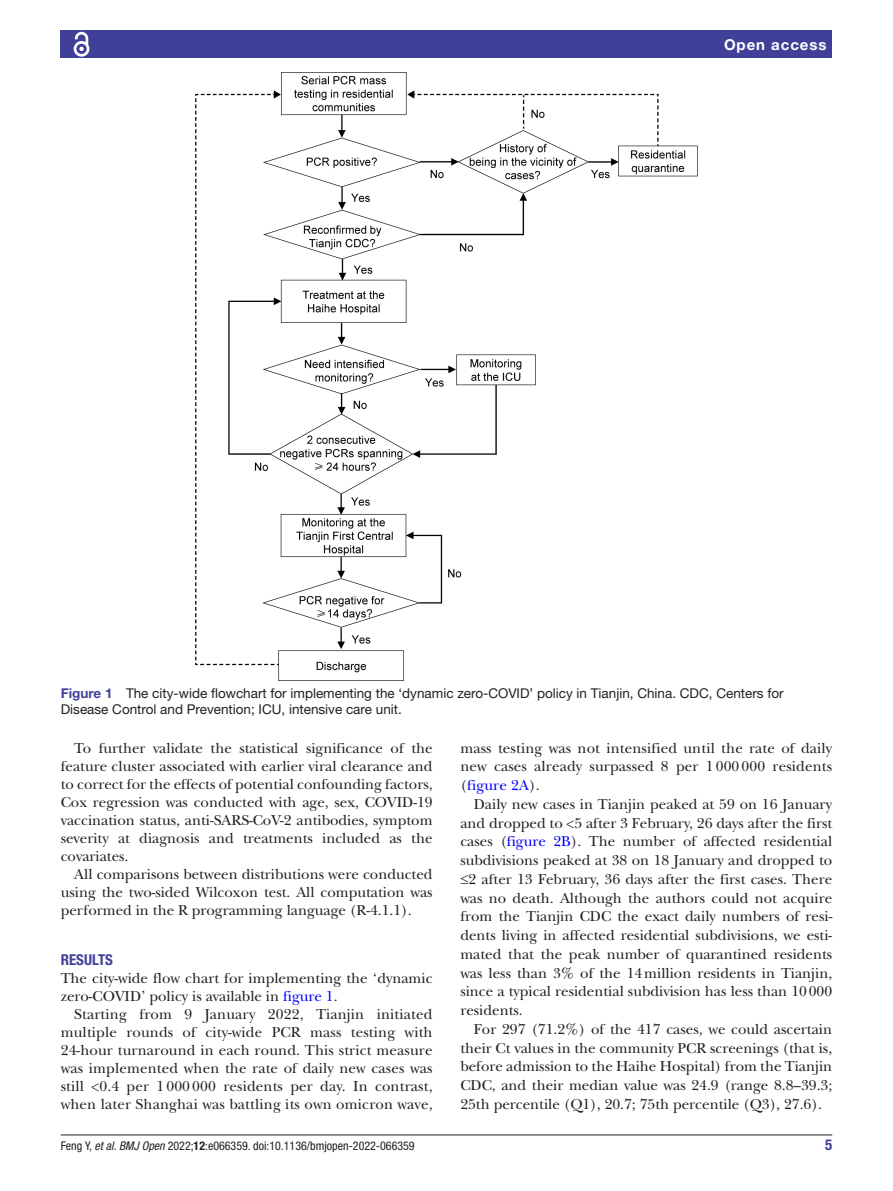
<style>
.page{position:relative;width:893px;height:1191px;background:#fff}
.page>*{position:absolute;margin:0;border:0;box-sizing:border-box;transform-origin:0 0}
.t1{font:15px/18.8px "New Baskerville";color:#231f20;text-align:justify}
.t2{font:700 15px "Helvetica Neue LT Std";letter-spacing:.065em;color:#fff}
.t3{font:700 condensed 15px "Helvetica Neue LT Std";color:#414099}
.t4{font:13.5px/16.2px "Helvetica Neue LT Std";color:#231f20}
.t5{font:condensed 12px "Helvetica Neue LT Std";color:#231f20}
.s1{font-weight:700;color:#414099}
.s2{color:#00f}
.s3{font-style:italic}
.s4{font-weight:700}
</style>
<div class="page">
<hr style="left:61px;top:1134px;width:771px;height:1px;background:#231f20">
<div style="left:61px;top:31px;width:771px;height:27px;background:#414099"></div>
<svg style="left:73px;top:31px;width:17px;height:26px"></svg>
<img style="left:196px;top:73px;width:501px;height:607px">
<p class="t2" style="left:724px;top:35px;width:104px">Open access</p>
<p class="t4" style="left:61px;top:685px;width:724px"><span class="s1">Figure 1</span> The city-wide flowchart for implementing the ‘dynamic zero-COVID’ policy in Tianjin, China. CDC, Centers for<br>Disease Control and Prevention; ICU, intensive care unit.</p>
<p class="t1" style="left:61px;top:739px;width:373px;line-height:18px;text-indent:14px">To further validate the statistical significance of the feature cluster associated with earlier viral clearance and to correct for the effects of potential confounding factors, Cox regression was conducted with age, sex, COVID-19 vaccination status, anti-SARS-CoV-2 antibodies, symptom severity at diagnosis and treatments included as the covariates.</p>
<p class="t1" style="left:61px;top:865px;width:373px;line-height:18px;text-indent:14px">All comparisons between distributions were conducted using the two-sided Wilcoxon test. All computation was performed in the R programming language (R-4.1.1).</p>
<p class="t3" style="left:61px;top:951px;width:54px">RESULTS</p>
<p class="t1" style="left:61px;top:969px;width:373px;line-height:18px">The city-wide flow chart for implementing the ‘dynamic zero-COVID’ policy is available in <span class="s2">figure 1</span>.</p>
<p class="t1" style="left:61px;top:1005px;width:373px;line-height:18px;text-indent:14px">Starting from 9 January 2022, Tianjin initiated multiple rounds of city-wide PCR mass testing with 24-hour turnaround in each round. This strict measure was implemented when the rate of daily new cases was still &lt;0.4 per 1 000 000 residents per day. In contrast, when later Shanghai was battling its own omicron wave,</p>
<p class="t1" style="left:460px;top:738px;width:373px">mass testing was not intensified until the rate of daily new cases already surpassed 8 per 1 000 000 residents (<span class="s2">figure 2A</span>).</p>
<p class="t1" style="left:460px;top:794px;width:373px;text-indent:14px">Daily new cases in Tianjin peaked at 59 on 16 January and dropped to &lt;5 after 3 February, 26 days after the first cases (<span class="s2">figure 2B</span>). The number of affected residential subdivisions peaked at 38 on 18 January and dropped to ≤2 after 13 February, 36 days after the first cases. There was no death. Although the authors could not acquire from the Tianjin CDC the exact daily numbers of resi&shy;dents living in affected residential subdivisions, we esti&shy;mated that the peak number of quarantined residents was less than 3% of the 14million residents in Tianjin, since a typical residential subdivision has less than 10000 residents.</p>
<p class="t1" style="left:460px;top:1019px;width:373px;text-indent:14px">For 297 (71.2%) of the 417 cases, we could ascertain their Ct values in the community PCR screenings (that is, before admission to the Haihe Hospital) from the Tianjin CDC, and their median value was 24.9 (range 8.8–39.3; 25th percentile (Q1), 20.7; 75th percentile (Q3), 27.6).</p>
<p class="t5" style="left:61px;top:1138px;width:355px">Feng Y, <span class="s3">et al</span>. <span class="s3">BMJ Open</span> 2022;<span class="s4">12</span>:e066359. doi:10.1136/bmjopen-2022-066359</p>
<p class="t3" style="left:825px;top:1135px;width:9px">5</p>
</div>
